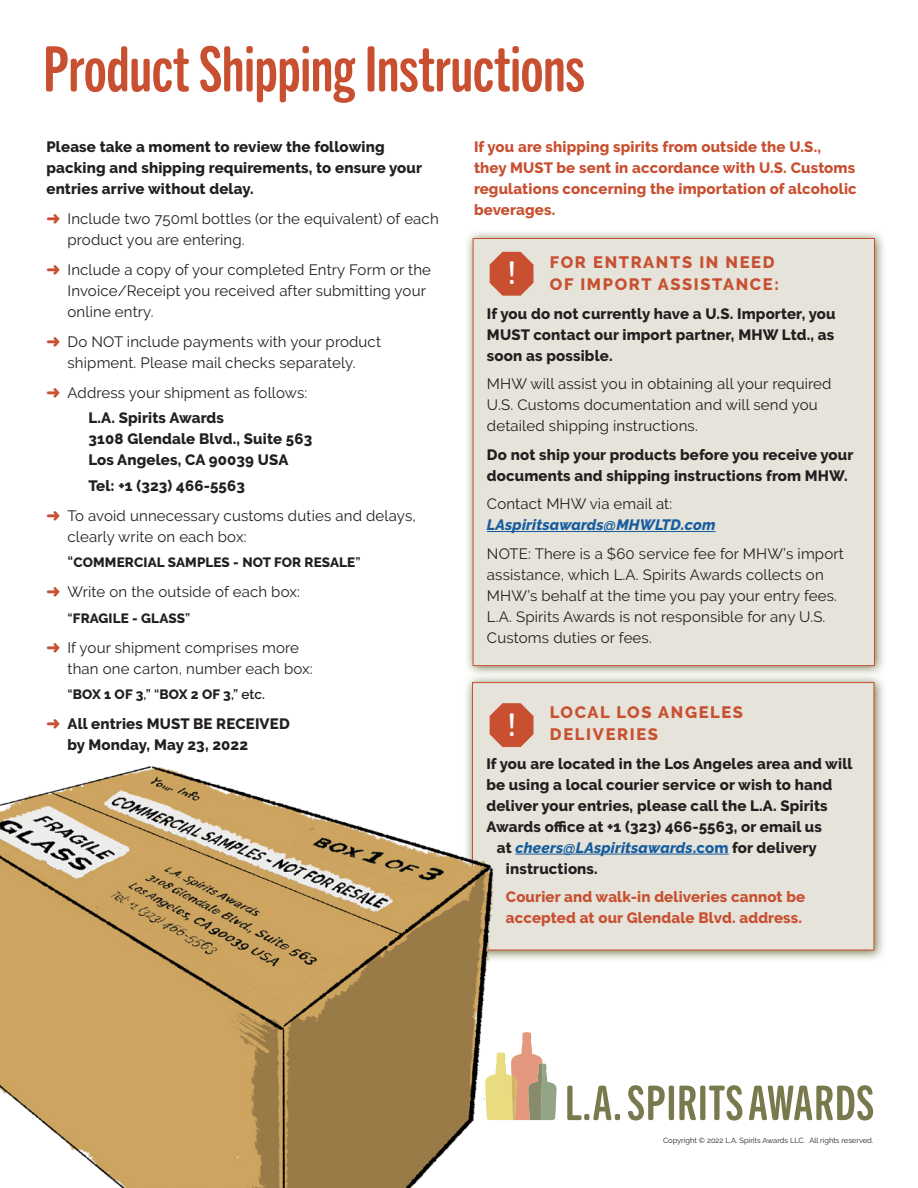
<style>
.page{position:relative;width:918px;height:1188px;background:#fff}
.page>*{position:absolute;margin:0;border:0;box-sizing:border-box;transform-origin:0 0}
.Instructions_-_Headl{font:63px "Trade Gothic Next SR Pro Bd Cm";letter-spacing:-.01em;color:#c85031}
.Category_-_Lighter_R{font:31.5px "Trade Gothic Next SR Pro Bd Cm";color:#fff}
.Basic_Body_Text{font:800 16.5px/22.5px "Raleway";letter-spacing:.1em;color:#c85031}
.Basic_Body_Text-2{font:15px/21px "Raleway";letter-spacing:.01em;color:#231f20}
.Basic_Body_Text-3{font:800 15px/21px "Raleway";letter-spacing:.01em;color:#231f20}
.Basic_Body_Text-4{font:800 15px/21px "Raleway";letter-spacing:.01em;color:#c85031}
.Basic_Body_Text-5{font:italic 800 15px/21px "Raleway";letter-spacing:.01em;color:#175d9e}
.Basic_Body_Text-6{font:800 13.5px "Raleway";letter-spacing:.01em;color:#231f20}
.Required_Field_Title{font:7.5px "Raleway";color:#231f20}
.s1{color:#c85031}
.s2{font-weight:600;font-size:15px}
.s3{font-weight:600}
.s4{font-weight:400;font-style:normal;color:#231f20}
.s5{font-style:normal;color:#231f20}
.s6{font-style:normal}
</style>
<div class="page">
<svg style="left:567px;top:1086px;width:53px;height:34px"></svg>
<svg style="left:628px;top:1085px;width:37px;height:35px"></svg>
<div style="left:669px;top:1086px;width:5px;height:34px;background:#79794e;border-radius:2px"></div>
<svg style="left:679px;top:1086px;width:17px;height:34px"></svg>
<div style="left:700px;top:1086px;width:5px;height:34px;background:#79794e;border-radius:2px"></div>
<svg style="left:709px;top:1085px;width:33px;height:35px"></svg>
<svg style="left:749px;top:1085px;width:124px;height:35px"></svg>
<svg style="left:500px;top:1032px;width:57px;height:88px"></svg>
<svg style="left:467px;top:232px;width:417px;height:442px;background:#dad3c7"></svg>
<div style="left:473px;top:238px;width:401px;height:428px;background:#e6e3da"></div>
<hr style="left:487px;top:531px;width:229px;height:1px;background:#175d9e">
<svg style="left:490px;top:252px;width:43px;height:44px"></svg>
<svg style="left:466px;top:674px;width:418px;height:286px;background:#d9d5c8"></svg>
<div style="left:472px;top:683px;width:402px;height:267px;background:#e6e3da"></div>
<hr style="left:516px;top:854px;width:213px;height:1px;background:#175d9e">
<div style="left:472px;top:682px;width:402px;height:268px;border:1px solid #c85031"></div>
<svg style="left:490px;top:703px;width:43px;height:44px;background:#cc684d"></svg>
<img style="left:0;top:766px;width:500px;height:422px">
<p class="Instructions_-_Headl" style="left:43px;top:27px;width:544px">Product Shipping Instructions</p>
<p class="Basic_Body_Text-3" style="left:46px;top:136px;width:377px">Please take a moment to review the following packing and shipping requirements, to ensure your entries arrive without delay.</p>
<p class="Basic_Body_Text-2" style="left:68px;top:208px;width:373px;text-indent:-21px"><span class="s1">➜</span> Include two 750ml bottles (or the equivalent) of each product you are entering.</p>
<p class="Basic_Body_Text-2" style="left:68px;top:259px;width:365px;text-indent:-21px"><span class="s1">➜</span> Include a copy of your completed Entry Form or the<br>Invoice/Receipt you received after submitting your online entry.</p>
<p class="Basic_Body_Text-2" style="left:46px;top:331px;width:336px;text-align:center"><span class="s1">➜</span> Do NOT include payments with your product shipment. Please mail checks separately.</p>
<p class="Basic_Body_Text-2" style="left:46px;top:382px;width:262px"><span class="s1">➜</span> Address your shipment as follows:</p>
<p class="Basic_Body_Text-3" style="left:88px;top:408px;width:225px">L.A. Spirits Awards<br>3108 Glendale Blvd., Suite 563<br>Los Angeles, CA 90039 USA</p>
<p class="Basic_Body_Text-3" style="left:88px;top:475px;width:158px">Tel: +1 (323) 466-5563</p>
<p class="Basic_Body_Text-2" style="left:68px;top:505px;width:350px;text-indent:-21px"><span class="s1">➜</span> To avoid unnecessary customs duties and delays, clearly write on each box:</p>
<p class="Basic_Body_Text-6" style="left:68px;top:555px;width:295px"><span class="s2">“</span>COMMERCIAL SAMPLES - NOT FOR RESALE<span class="s3">”</span></p>
<p class="Basic_Body_Text-2" style="left:46px;top:581px;width:255px"><span class="s1">➜</span> Write on the outside of each box:</p>
<p class="Basic_Body_Text-6" style="left:68px;top:610px;width:124px"><span class="s3">“</span>FRAGILE - GLASS<span class="s3">”</span></p>
<p class="Basic_Body_Text-2" style="left:68px;top:637px;width:247px;text-indent:-21px"><span class="s1">➜</span> If your shipment comprises more than one carton, number each box:</p>
<p class="Basic_Body_Text-6" style="left:68px;top:687px;width:199px"><span class="s3">“</span>BOX 1 OF 3<span class="s3">,” “</span>BOX 2 OF 3<span class="s3">,” etc.</span></p>
<p class="Basic_Body_Text-3" style="left:68px;top:714px;width:224px;text-indent:-21px"><span class="s1">➜</span> All entries MUST BE RECEIVED by Monday, May 23, 2022</p>
<p class="Basic_Body_Text-4" style="left:474px;top:136px;width:384px">If you are shipping spirits from outside the U.S., they MUST be sent in accordance with U.S. Customs regulations concerning the importation of alcoholic beverages.</p>
<p class="Basic_Body_Text" style="left:550px;top:251px;width:230px">FOR ENTRANTS IN NEED<br>OF IMPORT ASSISTANCE:</p>
<p class="Basic_Body_Text-3" style="left:487px;top:303px;width:350px;text-align:justify">If you do not currently have a U.S. Importer, you MUST contact our import partner, MHW Ltd., as soon as possible.</p>
<p class="Basic_Body_Text-2" style="left:487px;top:374px;width:346px">MHW will assist you in obtaining all your required<br>U.S. Customs documentation and will send you detailed shipping instructions.</p>
<p class="Basic_Body_Text-3" style="left:487px;top:444px;width:368px">Do not ship your products before you receive your documents and shipping instructions from MHW.</p>
<p class="Basic_Body_Text-5" style="left:487px;top:494px;width:230px"><span class="s4">Contact MHW via email at:<br></span>LAspiritsawards@MHWLTD.com</p>
<p class="Basic_Body_Text-2" style="left:487px;top:543px;width:358px">NOTE: There is a $60 service fee for MHW’s import assistance, which L.A. Spirits Awards collects on MHW’s behalf at the time you pay your entry fees.<br>L.A. Spirits Awards is not responsible for any U.S.<br>Customs duties or fees.</p>
<p class="Category_-_Lighter_R" style="left:509px;top:252px;width:7px">!</p>
<p class="Basic_Body_Text" style="left:550px;top:701px;width:195px">LOCAL LOS ANGELES<br>DELIVERIES</p>
<p class="Basic_Body_Text-3" style="left:486px;top:753px;width:368px">If you are located in the Los Angeles area and will</p>
<p class="Basic_Body_Text-3" style="left:486px;top:774px;width:347px">be using a local courier service or wish to hand</p>
<p class="Basic_Body_Text-3" style="left:486px;top:795px;width:343px">deliver your entries, please call the L.A. Spirits</p>
<p class="Basic_Body_Text-3" style="left:486px;top:816px;width:337px">Awards office at +1 (323) 466-5563, or email us</p>
<p class="Basic_Body_Text-5" style="left:497px;top:837px;width:322px"><span class="s5">at</span> cheers@LAspiritsawards<span class="s6">.com</span> <span class="s5">for delivery</span></p>
<p class="Basic_Body_Text-3" style="left:506px;top:858px;width:93px">instructions.</p>
<p class="Basic_Body_Text-4" style="left:506px;top:887px;width:301px">Courier and walk-in deliveries cannot be accepted at our Glendale Blvd. address.</p>
<p class="Category_-_Lighter_R" style="left:509px;top:703px;width:7px">!</p>
<p class="Required_Field_Title" style="left:663px;top:1136px;width:212px">Copyright © 2022 L.A. Spirits Awards LLC. All rights reserved.</p>
</div>
